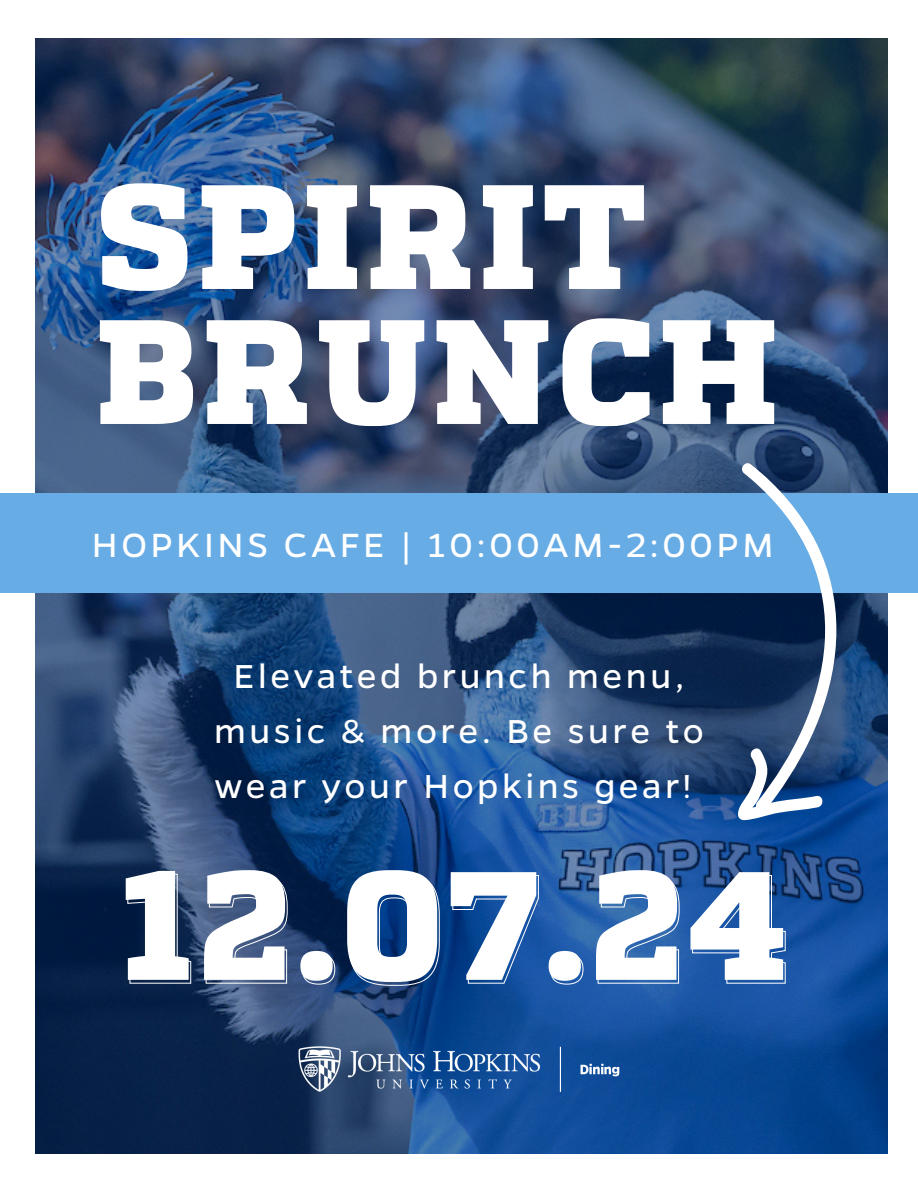
<style>
.page{position:relative;width:918px;height:1188px;background:#fff}
.page>*{position:absolute;margin:0;border:0;box-sizing:border-box;transform-origin:0 0}
.t1{font:800 153.9px "Quadon";color:#fff}
.t2{font:800 148.2px/135px "Quadon";letter-spacing:.045em;color:#fff}
.t3{font:37.95px "Gentona";letter-spacing:.095em;color:#fff}
.t4{font:37.65px/54.9px "Gentona";letter-spacing:.095em;color:#fff;text-align:center}
</style>
<div class="page">
<img style="left:35px;top:39px;width:853px;height:1114px">
<div style="left:0;top:493px;width:918px;height:99px;background:#68ace5"></div>
<svg style="left:127px;top:873px;width:161px;height:111px;background:#354c72"></svg>
<svg style="left:302px;top:873px;width:484px;height:113px;background:#205296"></svg>
<svg style="left:568px;top:460px;width:350px;height:396px"></svg>
<img style="left:233px;top:1021px;width:452px;height:97px">
<h1 class="t2" style="left:97px;top:168px;width:682px">SPIRIT<br>BRUNCH</h1>
<p class="t3" style="left:92px;top:520px;width:684px">HOPKINS CAFE | 10:00AM-2:00PM</p>
<p class="t4" style="left:214px;top:647px;width:491px">Elevated brunch menu, music &amp; more. Be sure to wear your Hopkins gear!</p>
<h1 class="t1" style="left:122px;top:832px;width:666px">12.07.24</h1>
</div>
